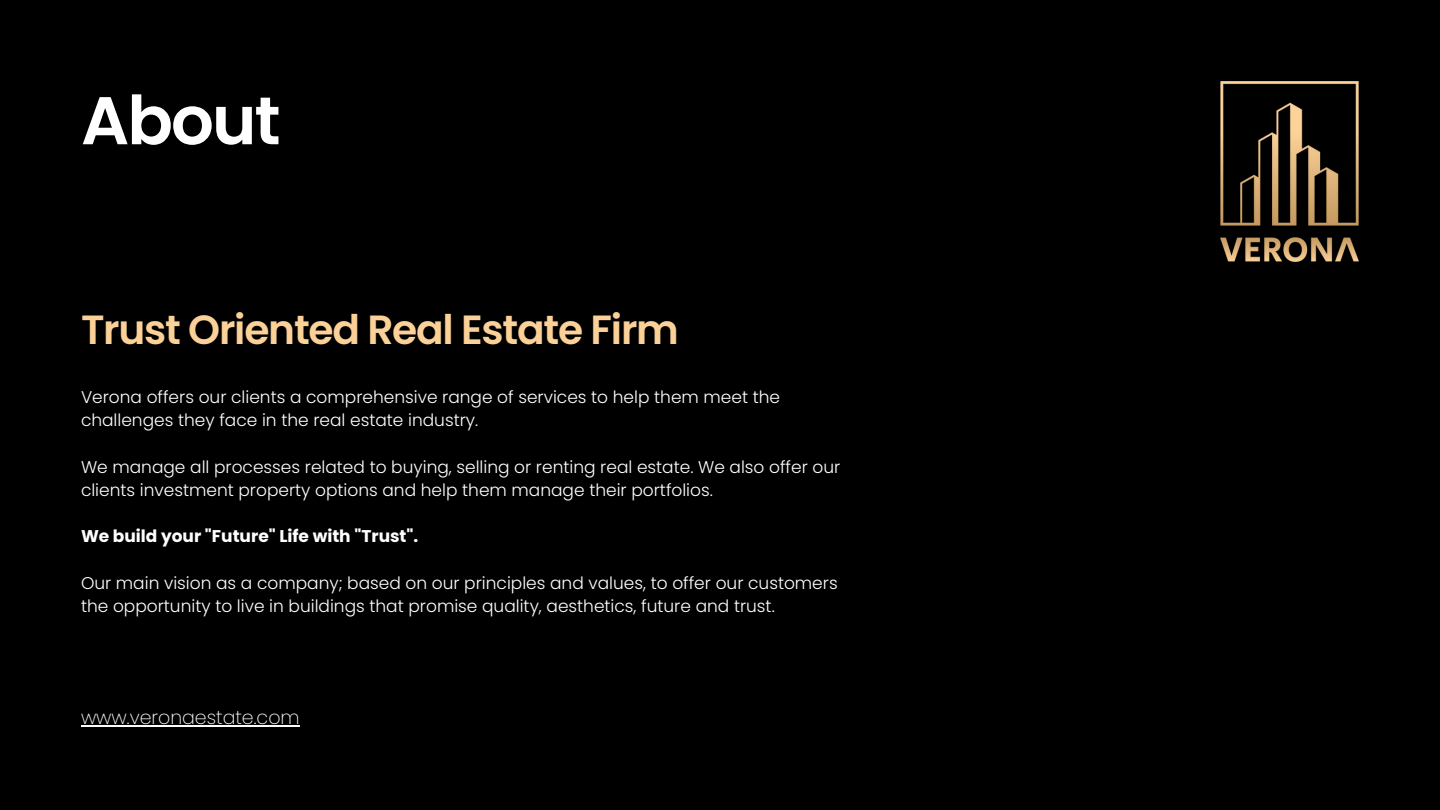
<style>
.page{position:relative;width:1440px;height:810px;background:#000}
.page>*{position:absolute;margin:0;border:0;box-sizing:border-box;transform-origin:0 0}
.t1{font:600 67.4px "Poppins";letter-spacing:-.03em;color:#fff}
.t2{font:600 40.8px "Poppins";letter-spacing:-.03em;color:#fbd198}
.t3{font:200 18.9px "Poppins";color:#fff}
.t4{font:300 17px/23.2px "Poppins";color:#fff}
.t5{font:700 17px "Poppins";color:#fff}
</style>
<div class="page">
<img style="left:1221px;top:81px;width:138px;height:181px">
<hr style="left:81px;top:725px;width:219px;height:2px;background:#fff">
<h1 class="t1" style="left:81px;top:73px;width:201px">About</h1>
<h2 class="t2" style="left:81px;top:301px;width:600px">Trust Oriented Real Estate Firm</h2>
<p class="t4" style="left:81px;top:385px;width:701px">Verona offers our clients a comprehensive range of services to help them meet the challenges they face in the real estate industry.</p>
<p class="t4" style="left:81px;top:455px;width:761px">We manage all processes related to buying, selling or renting real estate. We also offer our clients investment property options and help them manage their portfolios.</p>
<p class="t5" style="left:81px;top:524px;width:339px">We build your "Future" Life with "Trust".</p>
<p class="t4" style="left:81px;top:571px;width:758px">Our main vision as a company; based on our principles and values, to offer our customers the opportunity to live in buildings that promise quality, aesthetics, future and trust.</p>
<p class="t3" style="left:81px;top:704px;width:220px">www.veronaestate.com</p>
</div>
